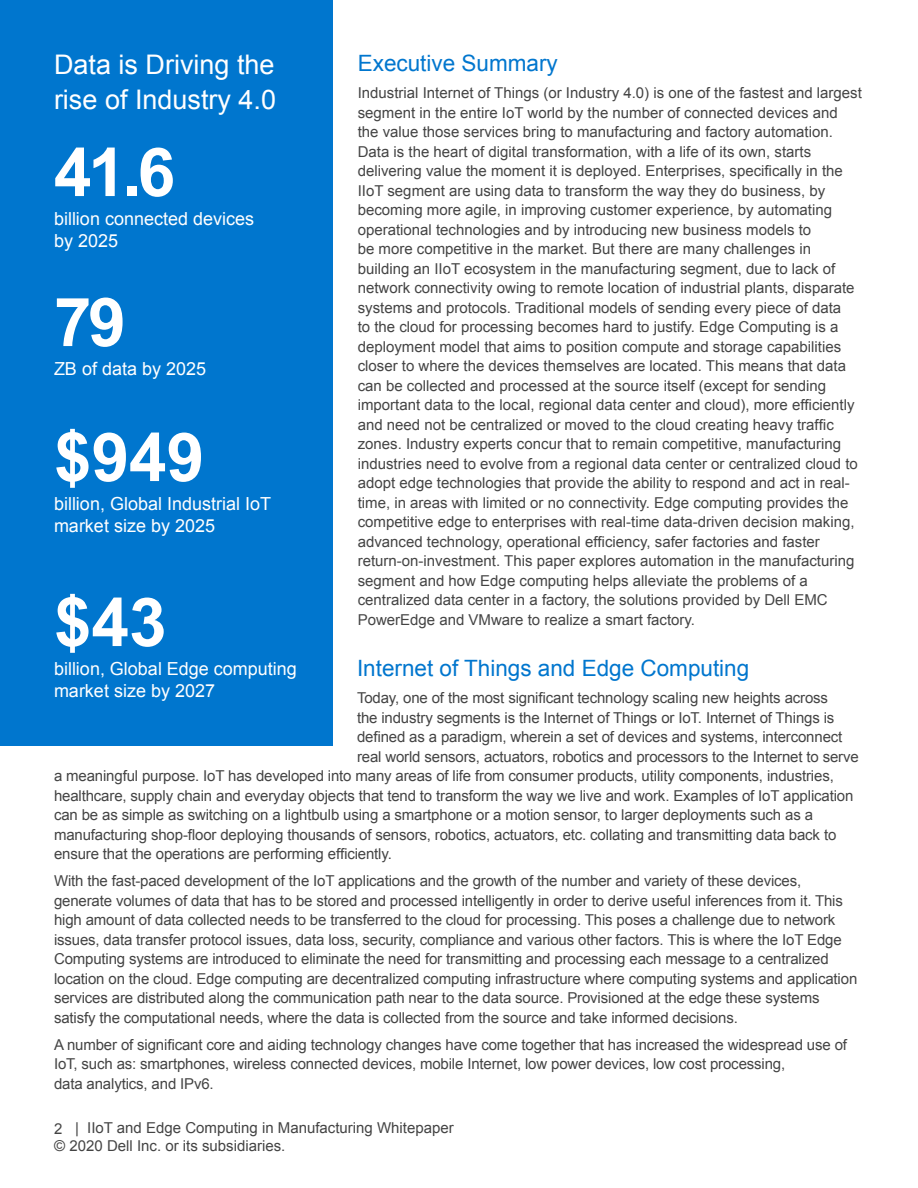
<style>
.page{position:relative;width:918px;height:1188px;background:#fff}
.page>*{position:absolute;margin:0;border:0;box-sizing:border-box;transform-origin:0 0}
.t1{font:700 67.5px "Arial";color:#fff}
.t2{font:27px/34.5px "Arial";color:#fff}
.t3{font:22.5px "Arial";color:#0076ce}
.t4{font:18px/21.6px "Arial";color:#fff}
.t5{font:15px/19.5px "Arial";color:#444}
</style>
<div class="page">
<div style="left:0;top:0;width:333px;height:745px;background:#0076ce"></div>
<h3 class="t3" style="left:358px;top:55px;width:202px">Executive Summary</h3>
<p class="t5" style="left:358px;top:84px;width:506px">Industrial Internet of Things (or Industry 4.0) is one of the fastest and largest segment in the entire IoT world by the number of connected devices and the value those services bring to manufacturing and factory automation.<br>Data is the heart of digital transformation, with a life of its own, starts delivering value the moment it is deployed. Enterprises, specifically in the IIoT segment are using data to transform the way they do business, by becoming more agile, in improving customer experience, by automating operational technologies and by introducing new business models to<br>be more competitive in the market. But there are many challenges in building an IIoT ecosystem in the manufacturing segment, due to lack of network connectivity owing to remote location of industrial plants, disparate systems and protocols. Traditional models of sending every piece of data<br>to the cloud for processing becomes hard to justify. Edge Computing is a deployment model that aims to position compute and storage capabilities closer to where the devices themselves are located. This means that data can be collected and processed at the source itself (except for sending important data to the local, regional data center and cloud), more efficiently and need not be centralized or moved to the cloud creating heavy traffic zones. Industry experts concur that to remain competitive, manufacturing industries need to evolve from a regional data center or centralized cloud to adopt edge technologies that provide the ability to respond and act in real&shy;time, in areas with limited or no connectivity. Edge computing provides the competitive edge to enterprises with real-time data-driven decision making, advanced technology, operational efficiency, safer factories and faster return-on-investment. This paper explores automation in the manufacturing segment and how Edge computing helps alleviate the problems of a centralized data center in a factory, the solutions provided by Dell EMC PowerEdge and VMware to realize a smart factory.</p>
<h2 class="t2" style="left:54px;top:50px;width:224px">Data is Driving the rise of Industry 4.0</h2>
<h1 class="t1" style="left:54px;top:144px;width:123px">41.6</h1>
<p class="t4" style="left:54px;top:210px;width:202px">billion connected devices by 2025</p>
<h1 class="t1" style="left:54px;top:294px;width:73px">79</h1>
<p class="t4" style="left:54px;top:360px;width:154px">ZB of data by 2025</p>
<h1 class="t1" style="left:54px;top:429px;width:152px">$949</h1>
<p class="t4" style="left:54px;top:495px;width:219px">billion, Global Industrial IoT market size by 2025</p>
<h1 class="t1" style="left:54px;top:594px;width:114px">$43</h1>
<p class="t4" style="left:54px;top:660px;width:244px">billion, Global Edge computing market size by 2027</p>
<h3 class="t3" style="left:357px;top:660px;width:394px">Internet of Things and Edge Computing</h3>
<p class="t5" style="left:357px;top:688px;width:473px">Today, one of the most significant technology scaling new heights across</p>
<p class="t5" style="left:357px;top:709px;width:479px">the industry segments is the Internet of Things or IoT. Internet of Things is</p>
<p class="t5" style="left:357px;top:727px;width:487px">defined as a paradigm, wherein a set of devices and systems, interconnect</p>
<p class="t5" style="left:357px;top:748px;width:503px">real world sensors, actuators, robotics and processors to the Internet to serve</p>
<p class="t5" style="left:54px;top:768px;width:781px">a meaningful purpose. IoT has developed into many areas of life from consumer products, utility components, industries,</p>
<p class="t5" style="left:54px;top:787px;width:801px">healthcare, supply chain and everyday objects that tend to transform the way we live and work. Examples of IoT application</p>
<p class="t5" style="left:54px;top:807px;width:761px">can be as simple as switching on a lightbulb using a smartphone or a motion sensor, to larger deployments such as a</p>
<p class="t5" style="left:54px;top:825px;width:784px">manufacturing shop-floor deploying thousands of sensors, robotics, actuators, etc. collating and transmitting data back to</p>
<p class="t5" style="left:54px;top:844px;width:339px">ensure that the operations are performing efficiently.</p>
<p class="t5" style="left:54px;top:873px;width:805px">With the fast-paced development of the IoT applications and the growth of the number and variety of these devices, generate volumes of data that has to be stored and processed intelligently in order to derive useful inferences from it. This high amount of data collected needs to be transferred to the cloud for processing. This poses a challenge due to network issues, data transfer protocol issues, data loss, security, compliance and various other factors. This is where the IoT Edge Computing systems are introduced to eliminate the need for transmitting and processing each message to a centralized location on the cloud. Edge computing are decentralized computing infrastructure where computing systems and application services are distributed along the communication path near to the data source. Provisioned at the edge these systems satisfy the computational needs, where the data is collected from the source and take informed decisions.</p>
<p class="t5" style="left:54px;top:1035px;width:795px">A number of significant core and aiding technology changes have come together that has increased the widespread use of<br>IoT, such as: smartphones, wireless connected devices, mobile Internet, low power devices, low cost processing,<br>data analytics, and IPv6.</p>
<p class="t5" style="left:54px;top:1121px;width:401px;line-height:18px">2 | IIoT and Edge Computing in Manufacturing Whitepaper © 2020 Dell Inc. or its subsidiaries.</p>
</div>
